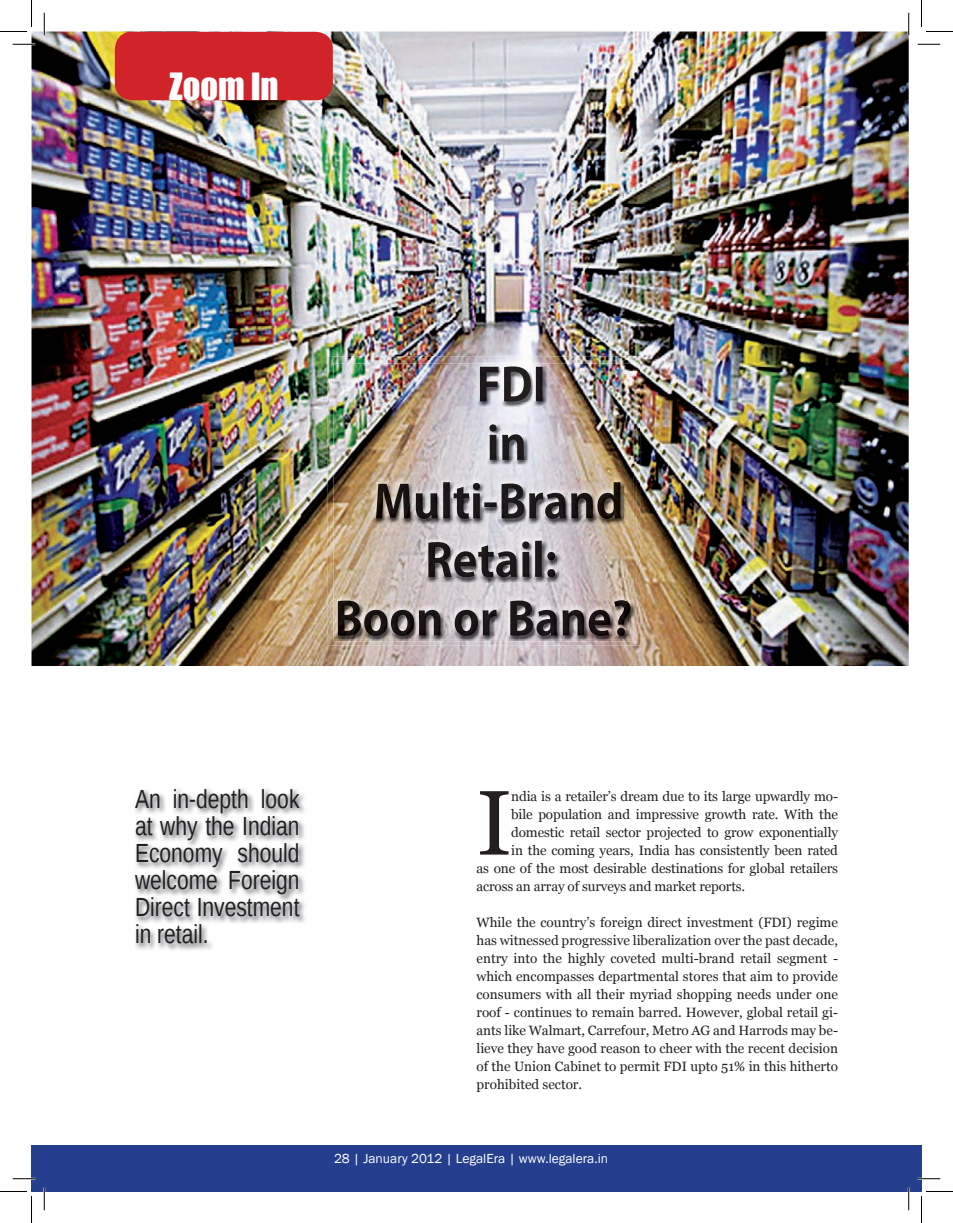
<style>
.page{position:relative;width:953px;height:1223px;background:#fff}
.page>*{position:absolute;margin:0;border:0;box-sizing:border-box;transform-origin:0 0}
.t1{font:91.5px "Georgia";color:#231f20}
.t2{font:34.5px "Impact";color:#fff}
.t3{font:26.25px/27px "Liberation Sans";color:#231f20;text-align:justify;scale:.8 1}
.t4{font:13.5px/18px "Georgia";letter-spacing:-.01em;color:#231f20;text-align:justify}
.t5{font:13.5px "Franklin Gothic";color:#fff}
</style>
<div class="page">
<img style="left:32px;top:31px;width:876px;height:635px">
<img style="left:328px;top:356px;width:312px;height:289px">
<img style="left:333px;top:363px;width:301px;height:276px">
<img style="left:480px;top:366px;width:66px;height:36px">
<img style="left:489px;top:424px;width:37px;height:36px">
<img style="left:376px;top:482px;width:247px;height:37px">
<img style="left:428px;top:541px;width:129px;height:36px">
<img style="left:338px;top:600px;width:292px;height:36px">
<img style="left:135px;top:789px;width:170px;height:161px">
<div style="left:32px;top:1145px;width:876px;height:46px;background:#253f8e"></div>
<div style="left:115px;top:32px;width:218px;height:68px;background:#d1232a;border-radius:17px"></div>
<div style="left:908px;top:1145px;width:13px;height:46px;background:#253f8e"></div>
<hr style="left:13px;top:43px;width:22px;height:2px;background:#fff">
<hr style="left:13px;top:1177px;width:22px;height:2px;background:#fff">
<hr style="left:917px;top:1177px;width:23px;height:2px;background:#fff">
<hr style="left:43px;top:13px;width:2px;height:22px;background:#fff">
<hr style="left:43px;top:1187px;width:2px;height:23px;background:#fff">
<hr style="left:907px;top:13px;width:2px;height:22px;background:#fff">
<hr style="left:907px;top:1187px;width:2px;height:23px;background:#fff">
<svg style="left:13px;top:44px;width:22px;height:1px"></svg>
<svg style="left:917px;top:44px;width:23px;height:1px"></svg>
<svg style="left:13px;top:1178px;width:22px;height:1px"></svg>
<svg style="left:917px;top:1178px;width:23px;height:1px"></svg>
<svg style="left:44px;top:13px;width:1px;height:22px"></svg>
<svg style="left:44px;top:1187px;width:1px;height:23px"></svg>
<svg style="left:908px;top:13px;width:1px;height:22px"></svg>
<svg style="left:908px;top:1187px;width:1px;height:23px"></svg>
<svg style="left:0;top:0;width:32px;height:32px"></svg>
<svg style="left:0;top:1191px;width:32px;height:32px"></svg>
<svg style="left:921px;top:0;width:32px;height:32px"></svg>
<svg style="left:921px;top:1191px;width:32px;height:32px"></svg>
<h2 class="t2" style="left:169px;top:60px;width:111px">Zoom In</h2>
<h3 class="t3" style="left:135px;top:786px;width:207px">An in-depth look at why the Indian Economy should welcome Foreign Direct Investment in retail.</h3>
<h1 class="t1" style="left:476px;top:767px;width:37px">I</h1>
<p class="t4" style="left:511px;top:787px;width:328px">ndia is a retailer’s dream due to its large upwardly mo-</p>
<p class="t4" style="left:511px;top:805px;width:328px">bile population and impressive growth rate. With the</p>
<p class="t4" style="left:511px;top:823px;width:328px">domestic retail sector projected to grow exponentially</p>
<p class="t4" style="left:511px;top:841px;width:328px">in the coming years, India has consistently been rated</p>
<p class="t4" style="left:476px;top:859px;width:363px">as one of the most desirable destinations for global retailers</p>
<p class="t4" style="left:476px;top:877px;width:270px">across an array of surveys and market reports.</p>
<p class="t4" style="left:476px;top:913px;width:363px">While the country’s foreign direct investment (FDI) regime has witnessed progressive liberalization over the past decade, entry into the highly coveted multi-brand retail segment - which encompasses departmental stores that aim to provide consumers with all their myriad shopping needs under one roof - continues to remain barred. However, global retail gi&shy;ants like Walmart, Carrefour, Metro AG and Harrods may be&shy;lieve they have good reason to cheer with the recent decision of the Union Cabinet to permit FDI upto 51% in this hitherto prohibited sector.</p>
<p class="t5" style="left:334px;top:1150px;width:275px">28 | January 2012 | LegalEra | www.legalera.in</p>
</div>
